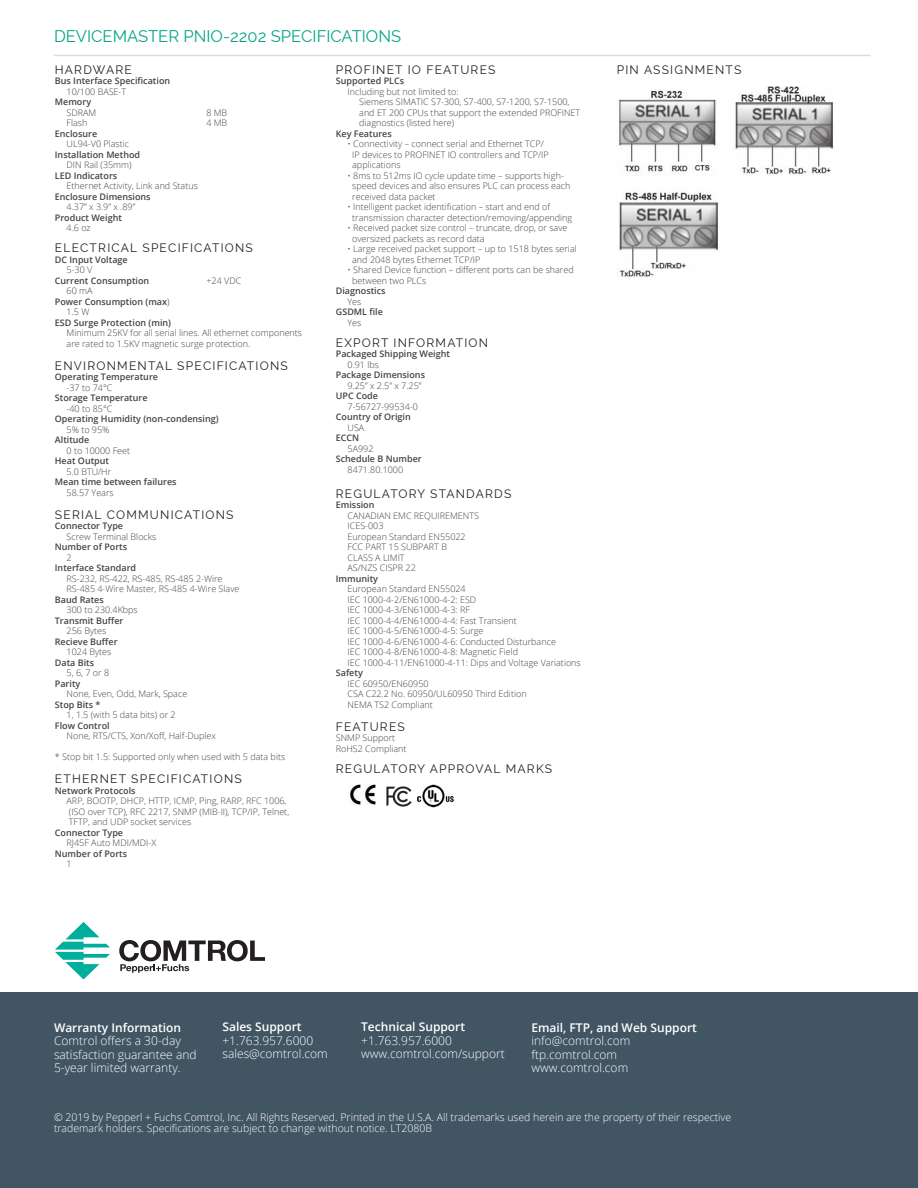
<style>
.page{position:relative;width:918px;height:1188px;background:#fff}
.page>*{position:absolute;margin:0;border:0;box-sizing:border-box;transform-origin:0 0}
.t1{font:16.5px "Raleway";color:#05a487}
.t2{font:12px "Raleway";letter-spacing:.1em;color:#231f20}
.t3{font:300 12px/13.5px "Open Sans";color:#fff}
.t4{font:600 12px "Open Sans";color:#fff}
.t5{font:300 10.5px/10.5px "Open Sans";color:#fff}
.t6{font:300 9px/10.5px "Open Sans";color:#434344}
.t7{font:600 9px "Open Sans";color:#434344}
.s1{font-weight:300}
</style>
<div class="page">
<div style="left:0;top:993px;width:918px;height:195px;background:#415563"></div>
<svg style="left:119px;top:940px;width:146px;height:33px"></svg>
<svg style="left:55px;top:922px;width:55px;height:58px"></svg>
<hr style="left:54px;top:55px;width:816px;height:1px;background:#d9dde0">
<img style="left:350px;top:784px;width:26px;height:21px">
<img style="left:386px;top:786px;width:26px;height:21px">
<img style="left:417px;top:784px;width:37px;height:24px">
<img style="left:619px;top:89px;width:97px;height:86px">
<img style="left:734px;top:86px;width:99px;height:90px">
<img style="left:619px;top:192px;width:99px;height:85px">
<h1 class="t1" style="left:54px;top:30px;width:349px">DEVICEMASTER PNIO-2202 SPECIFICATIONS</h1>
<h2 class="t2" style="left:55px;top:65px;width:78px">HARDWARE</h2>
<p class="t7" style="left:55px;top:75px;width:117px">Bus Interface Specification</p>
<p class="t6" style="left:67px;top:87px;width:61px">10/100 BASE-T</p>
<p class="t7" style="left:55px;top:98px;width:38px">Memory</p>
<p class="t6" style="left:67px;top:108px;width:31px">SDRAM</p>
<p class="t6" style="left:206px;top:108px;width:22px">8 MB</p>
<p class="t6" style="left:67px;top:119px;width:22px">Flash</p>
<p class="t6" style="left:206px;top:119px;width:22px">4 MB</p>
<p class="t7" style="left:55px;top:130px;width:44px">Enclosure</p>
<p class="t6" style="left:67px;top:140px;width:64px">UL94-V0 Plastic</p>
<p class="t7" style="left:55px;top:151px;width:87px">Installation Method</p>
<p class="t6" style="left:67px;top:161px;width:67px">DIN Rail (35mm)</p>
<p class="t7" style="left:55px;top:172px;width:64px">LED Indicators</p>
<p class="t6" style="left:67px;top:182px;width:133px">Ethernet Activity, Link and Status</p>
<p class="t7" style="left:55px;top:193px;width:97px">Enclosure Dimensions</p>
<p class="t6" style="left:67px;top:203px;width:70px">4.37” x 3.9” x .89”</p>
<p class="t7" style="left:55px;top:214px;width:69px">Product Weight</p>
<p class="t6" style="left:67px;top:224px;width:26px">4.6 oz</p>
<h2 class="t2" style="left:55px;top:243px;width:200px">ELECTRICAL SPECIFICATIONS</h2>
<p class="t7" style="left:55px;top:256px;width:74px">DC Input Voltage</p>
<p class="t6" style="left:67px;top:266px;width:27px">5-30 V</p>
<p class="t7" style="left:55px;top:277px;width:96px">Current Consumption</p>
<p class="t6" style="left:206px;top:276px;width:36px">+24 VDC</p>
<p class="t6" style="left:67px;top:287px;width:27px">60 mA</p>
<p class="t7" style="left:55px;top:298px;width:116px">Power Consumption (max<span class="s1">)</span></p>
<p class="t6" style="left:67px;top:308px;width:24px">1.5 W</p>
<p class="t7" style="left:55px;top:319px;width:118px">ESD Surge Protection (min)</p>
<p class="t6" style="left:67px;top:329px;width:237px">Minimum 25KV for all serial lines. All ethernet components are rated to 1.5KV magnetic surge protection.</p>
<h2 class="t2" style="left:55px;top:361px;width:234px">ENVIRONMENTAL SPECIFICATIONS</h2>
<p class="t7" style="left:55px;top:373px;width:105px">Operating Temperature</p>
<p class="t6" style="left:67px;top:383px;width:47px">-37 to 74°C</p>
<p class="t7" style="left:55px;top:394px;width:94px">Storage Temperature</p>
<p class="t6" style="left:67px;top:404px;width:47px">-40 to 85°C</p>
<p class="t7" style="left:55px;top:415px;width:165px">Operating Humidity (non-condensing)</p>
<p class="t6" style="left:67px;top:425px;width:44px">5% to 95%</p>
<p class="t7" style="left:55px;top:436px;width:36px">Altitude</p>
<p class="t6" style="left:67px;top:446px;width:65px">0 to 10000 Feet</p>
<p class="t7" style="left:55px;top:457px;width:56px">Heat Output</p>
<p class="t6" style="left:67px;top:467px;width:46px">5.0 BTU/Hr</p>
<p class="t7" style="left:55px;top:478px;width:123px">Mean time between failures</p>
<p class="t6" style="left:67px;top:488px;width:49px">58.57 Years</p>
<h2 class="t2" style="left:55px;top:510px;width:180px">SERIAL COMMUNICATIONS</h2>
<p class="t7" style="left:55px;top:522px;width:70px">Connector Type</p>
<p class="t6" style="left:67px;top:532px;width:91px">Screw Terminal Blocks</p>
<p class="t7" style="left:55px;top:543px;width:74px">Number of Ports</p>
<p class="t6" style="left:67px;top:553px;width:7px">2</p>
<p class="t7" style="left:55px;top:564px;width:83px">Interface Standard</p>
<p class="t6" style="left:67px;top:574px;width:174px">RS-232, RS-422, RS-485, RS-485 2-Wire<br>RS-485 4-Wire Master, RS-485 4-Wire Slave</p>
<p class="t7" style="left:55px;top:596px;width:50px">Baud Rates</p>
<p class="t6" style="left:67px;top:606px;width:73px">300 to 230.4Kbps</p>
<p class="t7" style="left:55px;top:614px;width:70px">Transmit Buffer</p>
<p class="t6" style="left:67px;top:627px;width:41px">256 Bytes</p>
<p class="t7" style="left:55px;top:635px;width:64px">Recieve Buffer</p>
<p class="t6" style="left:67px;top:648px;width:46px">1024 Bytes</p>
<p class="t7" style="left:55px;top:659px;width:41px">Data Bits</p>
<p class="t6" style="left:67px;top:669px;width:44px">5, 6, 7 or 8</p>
<p class="t7" style="left:55px;top:680px;width:27px">Parity</p>
<p class="t6" style="left:67px;top:690px;width:122px">None, Even, Odd, Mark, Space</p>
<p class="t7" style="left:55px;top:701px;width:47px">Stop Bits *</p>
<p class="t6" style="left:67px;top:711px;width:111px">1, 1.5 (with 5 data bits) or 2</p>
<p class="t7" style="left:55px;top:722px;width:56px">Flow Control</p>
<p class="t6" style="left:67px;top:731px;width:151px">None, RTS/CTS, Xon/Xoff, Half-Duplex</p>
<p class="t6" style="left:55px;top:753px;width:232px">* Stop bit 1.5: Supported only when used with 5 data bits</p>
<h2 class="t2" style="left:55px;top:775px;width:188px">ETHERNET SPECIFICATIONS</h2>
<p class="t7" style="left:55px;top:787px;width:82px">Network Protocols</p>
<p class="t6" style="left:67px;top:797px;width:224px">ARP, BOOTP, DHCP, HTTP, ICMP, Ping, RARP, RFC 1006, (ISO over TCP), RFC 2217, SNMP (MIB-II), TCP/IP, Telnet,<br>TFTP, and UDP socket services</p>
<p class="t7" style="left:55px;top:829px;width:70px">Connector Type</p>
<p class="t6" style="left:67px;top:839px;width:91px">RJ45F Auto MDI/MDI-X</p>
<p class="t7" style="left:55px;top:850px;width:74px">Number of Ports</p>
<p class="t6" style="left:67px;top:860px;width:7px">1</p>
<h2 class="t2" style="left:336px;top:65px;width:161px">PROFINET IO FEATURES</h2>
<p class="t7" style="left:336px;top:77px;width:70px">Supported PLCs</p>
<p class="t6" style="left:359px;top:87px;width:222px;text-indent:-12px">Including but not limited to:<br>Siemens SIMATIC S7-300, S7-400, S7-1200, S7-1500, and ET 200 CPUs that support the extended PROFINET diagnostics (listed here)</p>
<p class="t7" style="left:336px;top:130px;width:57px">Key Features</p>
<p class="t6" style="left:352px;top:140px;width:198px;text-indent:-5px">• Connectivity – connect serial and Ethernet TCP/<br>IP devices to PROFINET IO controllers and TCP/IP applications</p>
<p class="t6" style="left:352px;top:171px;width:220px;text-indent:-5px">• 8ms to 512ms IO cycle update time – supports high&shy;speed devices and also ensures PLC can process each received data packet</p>
<p class="t6" style="left:352px;top:201px;width:222px;text-indent:-5px">• Intelligent packet identification – start and end of transmission character detection/removing/appending</p>
<p class="t6" style="left:352px;top:224px;width:217px;text-indent:-5px">• Received packet size control – truncate, drop, or save oversized packets as record data</p>
<p class="t6" style="left:352px;top:245px;width:226px;text-indent:-5px">• Large received packet support – up to 1518 bytes serial and 2048 bytes Ethernet TCP/IP</p>
<p class="t6" style="left:352px;top:264px;width:223px;text-indent:-5px">• Shared Device function – different ports can be shared between two PLCs</p>
<p class="t7" style="left:336px;top:287px;width:51px">Diagnostics</p>
<p class="t6" style="left:348px;top:297px;width:15px">Yes</p>
<p class="t7" style="left:336px;top:306px;width:49px">GSDML file</p>
<p class="t6" style="left:348px;top:318px;width:15px">Yes</p>
<h2 class="t2" style="left:336px;top:338px;width:154px">EXPORT INFORMATION</h2>
<p class="t7" style="left:336px;top:350px;width:116px">Packaged Shipping Weight</p>
<p class="t6" style="left:348px;top:360px;width:33px">0.91 lbs</p>
<p class="t7" style="left:336px;top:371px;width:91px">Package Dimensions</p>
<p class="t6" style="left:348px;top:381px;width:75px">9.25” x 2.5” x 7.25”</p>
<p class="t7" style="left:336px;top:392px;width:44px">UPC Code</p>
<p class="t6" style="left:348px;top:402px;width:72px">7-56727-99534-0</p>
<p class="t7" style="left:336px;top:413px;width:77px">Country of Origin</p>
<p class="t6" style="left:348px;top:423px;width:18px">USA</p>
<p class="t7" style="left:336px;top:434px;width:25px">ECCN</p>
<p class="t6" style="left:348px;top:444px;width:27px">5A992</p>
<p class="t7" style="left:336px;top:455px;width:87px">Schedule B Number</p>
<p class="t6" style="left:348px;top:465px;width:57px">8471.80.1000</p>
<h2 class="t2" style="left:336px;top:489px;width:177px">REGULATORY STANDARDS</h2>
<p class="t7" style="left:336px;top:501px;width:40px">Emission</p>
<p class="t6" style="left:348px;top:511px;width:133px">CANADIAN EMC REQUIREMENTS<br>ICES-003<br>European Standard EN55022<br>FCC PART 15 SUBPART B<br>CLASS A LIMIT<br>AS/NZS CISPR 22</p>
<p class="t7" style="left:336px;top:575px;width:44px">Immunity</p>
<p class="t6" style="left:348px;top:585px;width:235px">European Standard EN55024<br>IEC 1000-4-2/EN61000-4-2: ESD<br>IEC 1000-4-3/EN61000-4-3: RF<br>IEC 1000-4-4/EN61000-4-4: Fast Transient<br>IEC 1000-4-5/EN61000-4-5: Surge<br>IEC 1000-4-6/EN61000-4-6: Conducted Disturbance<br>IEC 1000-4-8/EN61000-4-8: Magnetic Field<br>IEC 1000-4-11/EN61000-4-11: Dips and Voltage Variations</p>
<p class="t7" style="left:336px;top:669px;width:28px">Safety</p>
<p class="t6" style="left:348px;top:679px;width:181px">IEC 60950/EN60950<br>CSA C22.2 No. 60950/UL60950 Third Edition<br>NEMA TS2 Compliant</p>
<h2 class="t2" style="left:336px;top:722px;width:70px">FEATURES</h2>
<p class="t6" style="left:336px;top:734px;width:72px">SNMP Support<br>RoHS2 Compliant</p>
<h2 class="t2" style="left:336px;top:764px;width:218px">REGULATORY APPROVAL MARKS</h2>
<h2 class="t2" style="left:617px;top:65px;width:126px">PIN ASSIGNMENTS</h2>
<h2 class="t4" style="left:54px;top:1023px;width:129px">Warranty Information</h2>
<h2 class="t3" style="left:54px;top:1034px;width:144px">Comtrol offers a 30-day satisfaction guarantee and<br>5-year limited warranty.</h2>
<h2 class="t4" style="left:222px;top:1022px;width:81px">Sales Support</h2>
<h2 class="t3" style="left:222px;top:1035px;width:107px">+1.763.957.6000 sales@comtrol.com</h2>
<h2 class="t4" style="left:361px;top:1022px;width:105px">Technical Support</h2>
<h2 class="t3" style="left:361px;top:1035px;width:145px">+1.763.957.6000 www.comtrol.com/support</h2>
<h2 class="t4" style="left:531px;top:1023px;width:167px">Email, FTP, and Web Support</h2>
<h2 class="t3" style="left:531px;top:1035px;width:100px">info@comtrol.com ftp.comtrol.com www.comtrol.com</h2>
<p class="t5" style="left:54px;top:1113px;width:679px">© 2019 by Pepperl + Fuchs Comtrol, Inc. All Rights Reserved. Printed in the U.S.A. All trademarks used herein are the property of their respective trademark holders. Specifications are subject to change without notice. LT2080B</p>
</div>
